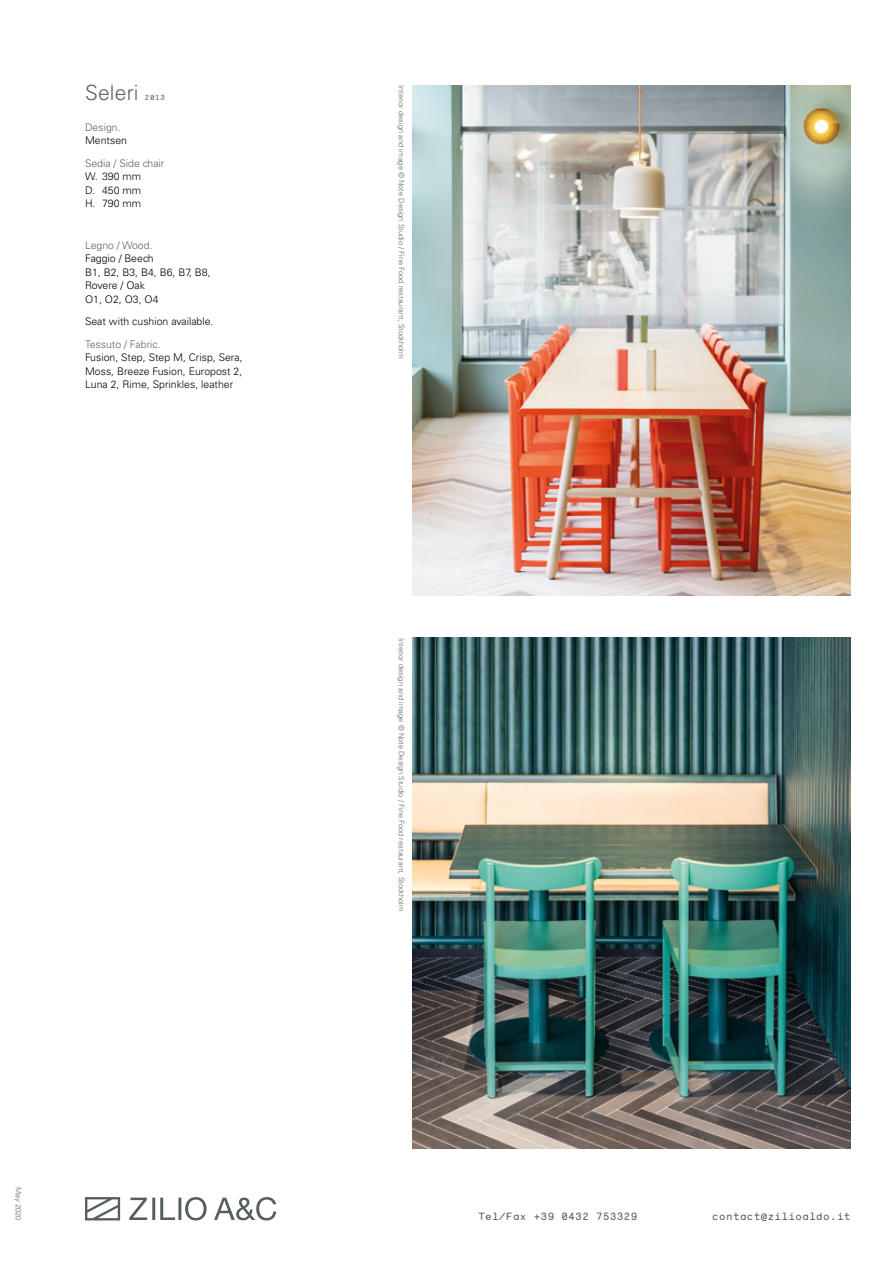
<style>
.page{position:relative;width:893px;height:1263px;background:#fff}
.page>*{position:absolute;margin:0;border:0;box-sizing:border-box;transform-origin:0 0}
.t1{font:300 21px "Univers LT Std";letter-spacing:.01em;color:#5a6564}
.t2{font:300 10.5px/13.5px "Univers LT Std";color:#000;text-align:justify}
.t3{font:300 10.5px "Univers LT Std";color:#5a6564}
.t4{font:10.5px "Monosten A";letter-spacing:.04em;color:#545e5d}
.t5{font:300 7.5px "Univers LT Std";color:#5a6564}
.t6{font:7.5px "Monosten A";color:#5a6564}
</style>
<div class="page">
<svg style="left:85px;top:1197px;width:191px;height:23px"></svg>
<img style="left:413px;top:85px;width:437px;height:510px">
<img style="left:413px;top:638px;width:437px;height:510px">
<h1 class="t1" style="left:85px;top:80px;width:55px">Seleri</h1>
<p class="t6" style="left:145px;top:93px;width:22px">2013</p>
<p class="t3" style="left:85px;top:121px;width:37px">Design.</p>
<p class="t2" style="left:85px;top:134px;width:44px">Mentsen</p>
<p class="t3" style="left:85px;top:157px;width:81px">Sedia / Side chair</p>
<p class="t2" style="left:85px;top:170px;width:58px">W. 390 mm D. 450 mm H. 790 mm</p>
<p class="t3" style="left:85px;top:239px;width:69px">Legno / Wood.</p>
<p class="t2" style="left:85px;top:252px;width:127px;text-align:left">Faggio / Beech<br>B1, B2, B3, B4, B6, B7, B8,<br>Rovere / Oak<br>O1, O2, O3, O4</p>
<p class="t2" style="left:85px;top:315px;width:130px">Seat with cushion available.</p>
<p class="t3" style="left:85px;top:338px;width:77px">Tessuto / Fabric.</p>
<p class="t2" style="left:85px;top:351px;width:159px">Fusion, Step, Step M, Crisp, Sera, Moss, Breeze Fusion, Europost 2, Luna 2, Rime, Sprinkles, leather</p>
<p class="t5" style="left:23px;top:1187px;width:35px;rotate:90deg">May 2020</p>
<p class="t5" style="left:406px;top:85px;width:275px;rotate:90deg">Interior design and image © Note Design Studio / Fine Food restaurant, Stockholm</p>
<p class="t5" style="left:406px;top:638px;width:275px;rotate:90deg">Interior design and image © Note Design Studio / Fine Food restaurant, Stockholm</p>
<p class="t4" style="left:478px;top:1210px;width:160px">Tel/Fax +39 0432 753329</p>
<p class="t4" style="left:712px;top:1210px;width:140px">contact@zilioaldo.it</p>
</div>
